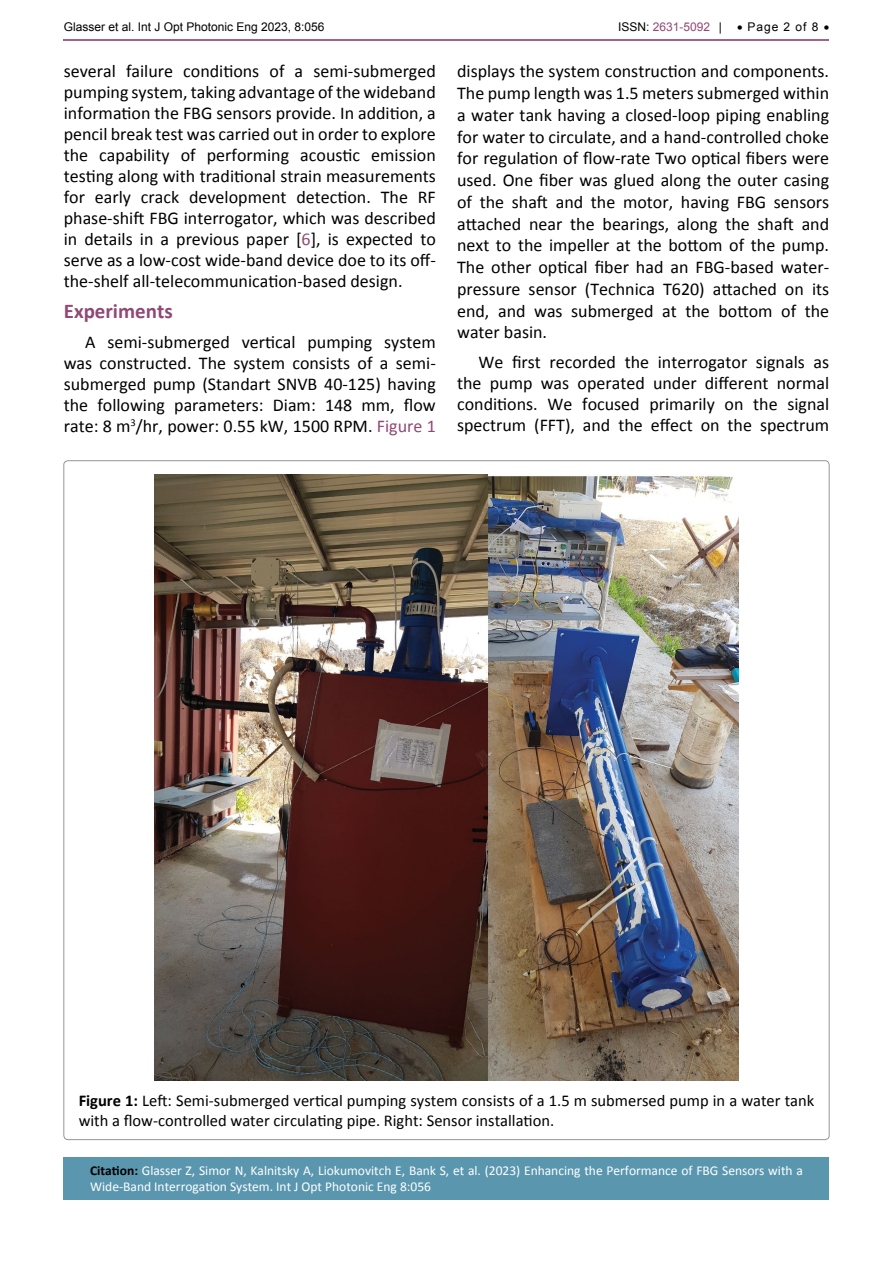
<style>
.page{position:relative;width:893px;height:1263px;background:#fff}
.page>*{position:absolute;margin:0;border:0;box-sizing:border-box;transform-origin:0 0}
.t1{font:700 21px "Calibri";color:#904875}
.t2{font:18px/21px "Calibri";color:#000;text-align:justify}
.t3{font:16.5px/19.8px "Calibri";color:#000}
.t4{font:13.5px/16.2px "Calibri";color:#fff}
.t5{font:12px "Arial";color:#000}
.t6{font:12px "Arial";color:#904875}
.s1{color:#000}
.s2{color:#904875}
.s3{font-weight:700}
.s4{font-weight:700;color:#000}
</style>
<div class="page">
<hr style="left:64px;top:39px;width:765px;height:2px;background:#904875">
<div style="left:64px;top:1157px;width:765px;height:42px;background:#5a97af"></div>
<img style="left:155px;top:475px;width:583px;height:606px">
<p class="t5" style="left:64px;top:18px;width:262px">Glasser et al. Int J Opt Photonic Eng 2023, 8:056</p>
<p class="t6" style="left:618px;top:18px;width:105px"><span class="s1">ISSN:</span> 2631-5092 <span class="s1">|</span></p>
<p class="t5" style="left:737px;top:18px;width:94px">• Page 2 of 8 •</p>
<p class="t2" style="left:64px;top:61px;width:374px">several failure conditions of a semi-submerged pumping system, taking advantage of the wideband information the FBG sensors provide. In addition, a pencil break test was carried out in order to explore the capability of performing acoustic emission testing along with traditional strain measurements for early crack development detection. The RF phase-shift FBG interrogator, which was described in details in a previous paper [<span class="s2">6</span>], is expected to serve as a low-cost wide-band device doe to its off&shy;the-shelf all-telecommunication-based design.</p>
<p class="t1" style="left:64px;top:298px;width:110px">Experiments</p>
<p class="t2" style="left:64px;top:331px;width:374px;text-indent:21px">A semi-submerged vertical pumping system was constructed. The system consists of a semi&shy;submerged pump (Standart SNVB 40-125) having the following parameters: Diam: 148 mm, flow rate: 8 m<sup>3</sup>/hr, power: 0.55 kW, 1500 RPM. <span class="s2">Figure 1</span></p>
<p class="t2" style="left:457px;top:60px;width:374px;line-height:21.8px">displays the system construction and components.<br>The pump length was 1.5 meters submerged within a water tank having a closed-loop piping enabling for water to circulate, and a hand-controlled choke for regulation of flow-rate Two optical fibers were used. One fiber was glued along the outer casing of the shaft and the motor, having FBG sensors attached near the bearings, along the shaft and next to the impeller at the bottom of the pump.<br>The other optical fiber had an FBG-based water&shy;pressure sensor (Technica T620) attached on its end, and was submerged at the bottom of the water basin.</p>
<p class="t2" style="left:457px;top:351px;width:374px;text-indent:21px">We first recorded the interrogator signals as the pump was operated under different normal conditions. We focused primarily on the signal spectrum (FFT), and the effect on the spectrum</p>
<p class="t3" style="left:79px;top:1090px;width:737px"><span class="s3">Figure 1:</span> Left: Semi-submerged vertical pumping system consists of a 1.5 m submersed pump in a water tank with a flow-controlled water circulating pipe. Right: Sensor installation.</p>
<p class="t4" style="left:90px;top:1162px;width:714px"><span class="s4">Citation:</span> Glasser Z, Simor N, Kalnitsky A, Liokumovitch E, Bank S, et al. (2023) Enhancing the Performance of FBG Sensors with a<br>Wide-Band Interrogation System. Int J Opt Photonic Eng 8:056</p>
</div>
